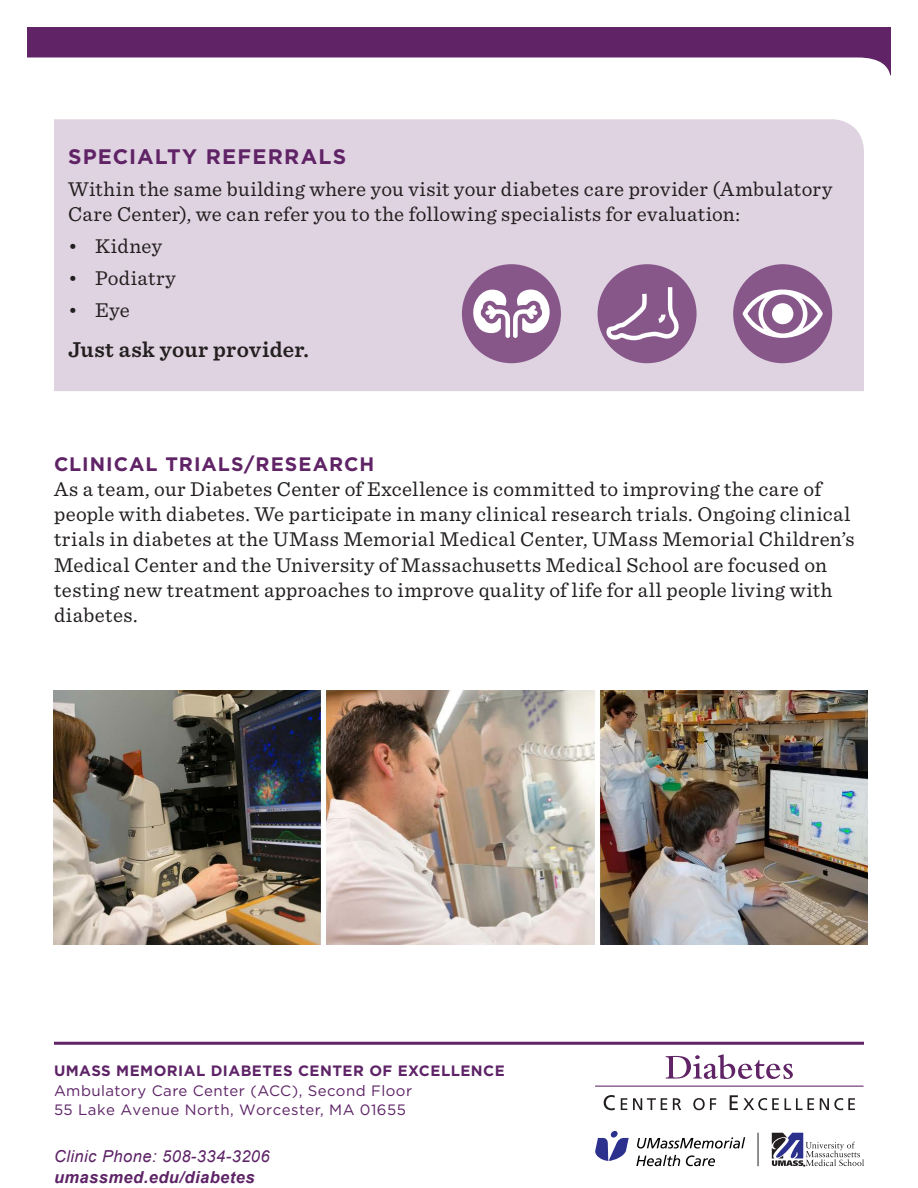
<style>
.page{position:relative;width:918px;height:1188px;background:#fff}
.page>*{position:absolute;margin:0;border:0;box-sizing:border-box;transform-origin:0 0}
.t1{font:600 22.5px "Sentinel";letter-spacing:.015em;color:#231f20}
.t2{font:21px/25.2px "Sentinel";letter-spacing:.02em;color:#231f20}
.t3{font:700 21px "Gotham";letter-spacing:.055em;color:#5f2366}
.t4{font:700 19.5px "Gotham";letter-spacing:.05em;color:#5f2366}
.t5{font:italic 16.5px "Arial";letter-spacing:.025em;color:#5d2366}
.t6{font:italic 700 16.5px "Arial";letter-spacing:.025em;color:#5d2366}
.t7{font:15px/18.9px "Gotham";letter-spacing:.03em;color:#5d2366}
.t8{font:700 15px "Gotham";letter-spacing:.03em;color:#5d2366}
</style>
<div class="page">
<div style="left:54px;top:119px;width:810px;height:272px;background:#dfd3e1"></div>
<svg style="left:27px;top:27px;width:864px;height:48px"></svg>
<svg style="left:604px;top:1095px;width:11px;height:15px"></svg>
<svg style="left:621px;top:1098px;width:6px;height:12px"></svg>
<svg style="left:633px;top:1098px;width:34px;height:12px"></svg>
<svg style="left:673px;top:1098px;width:8px;height:12px"></svg>
<svg style="left:693px;top:1098px;width:23px;height:12px"></svg>
<svg style="left:730px;top:1095px;width:49px;height:15px"></svg>
<svg style="left:785px;top:1098px;width:29px;height:12px"></svg>
<svg style="left:820px;top:1098px;width:35px;height:12px"></svg>
<svg style="left:666px;top:1054px;width:127px;height:25px"></svg>
<hr style="left:595px;top:1086px;width:269px;height:1px;background:#5f2366">
<svg style="left:772px;top:1133px;width:92px;height:33px"></svg>
<hr style="left:758px;top:1133px;width:1px;height:33px;background:#231f20">
<svg style="left:637px;top:1137px;width:108px;height:12px"></svg>
<svg style="left:636px;top:1155px;width:44px;height:11px"></svg>
<svg style="left:686px;top:1155px;width:29px;height:11px"></svg>
<svg style="left:595px;top:1138px;width:34px;height:23px"></svg>
<div style="left:611px;top:1131px;width:7px;height:7px;background:#2b318d;border-radius:3px"></div>
<hr style="left:54px;top:1042px;width:810px;height:3px;background:#5f2366">
<div style="left:733px;top:264px;width:99px;height:99px;background:#87578a;border-radius:50%"></div>
<svg style="left:743px;top:290px;width:80px;height:48px"></svg>
<div style="left:772px;top:303px;width:21px;height:21px;background:#fff;border-radius:50%"></div>
<div style="left:598px;top:264px;width:99px;height:99px;background:#87578a;border-radius:50%"></div>
<svg style="left:606px;top:287px;width:73px;height:53px"></svg>
<div style="left:462px;top:264px;width:99px;height:99px;background:#87578a;border-radius:50%"></div>
<svg style="left:473px;top:289px;width:77px;height:49px"></svg>
<img style="left:53px;top:690px;width:815px;height:255px">
<p class="t3" style="left:68px;top:142px;width:280px">SPECIALTY REFERRALS</p>
<p class="t2" style="left:68px;top:175px;width:766px">Within the same building where you visit your diabetes care provider (Ambulatory<br>Care Center), we can refer you to the following specialists for evaluation:</p>
<p class="t2" style="left:68px;top:232px;width:96px">• Kidney</p>
<p class="t2" style="left:68px;top:264px;width:109px">• Podiatry</p>
<p class="t2" style="left:68px;top:296px;width:63px">• Eye</p>
<p class="t1" style="left:68px;top:332px;width:242px">Just ask your provider.</p>
<p class="t4" style="left:54px;top:451px;width:322px">CLINICAL TRIALS/RESEARCH</p>
<p class="t2" style="left:54px;top:475px;width:802px">As a team, our Diabetes Center of Excellence is committed to improving the care of people with diabetes. We participate in many clinical research trials. Ongoing clinical trials in diabetes at the UMass Memorial Medical Center, UMass Memorial Children’s Medical Center and the University of Massachusetts Medical School are focused on testing new treatment approaches to improve quality of life for all people living with diabetes.</p>
<p class="t8" style="left:54px;top:1061px;width:452px">UMASS MEMORIAL DIABETES CENTER OF EXCELLENCE</p>
<p class="t7" style="left:54px;top:1081px;width:360px">Ambulatory Care Center (ACC), Second Floor<br>55 Lake Avenue North, Worcester, MA 01655</p>
<p class="t5" style="left:54px;top:1145px;width:217px">Clinic Phone: 508-334-3206</p>
<p class="t6" style="left:54px;top:1167px;width:202px">umassmed.edu/diabetes</p>
</div>
